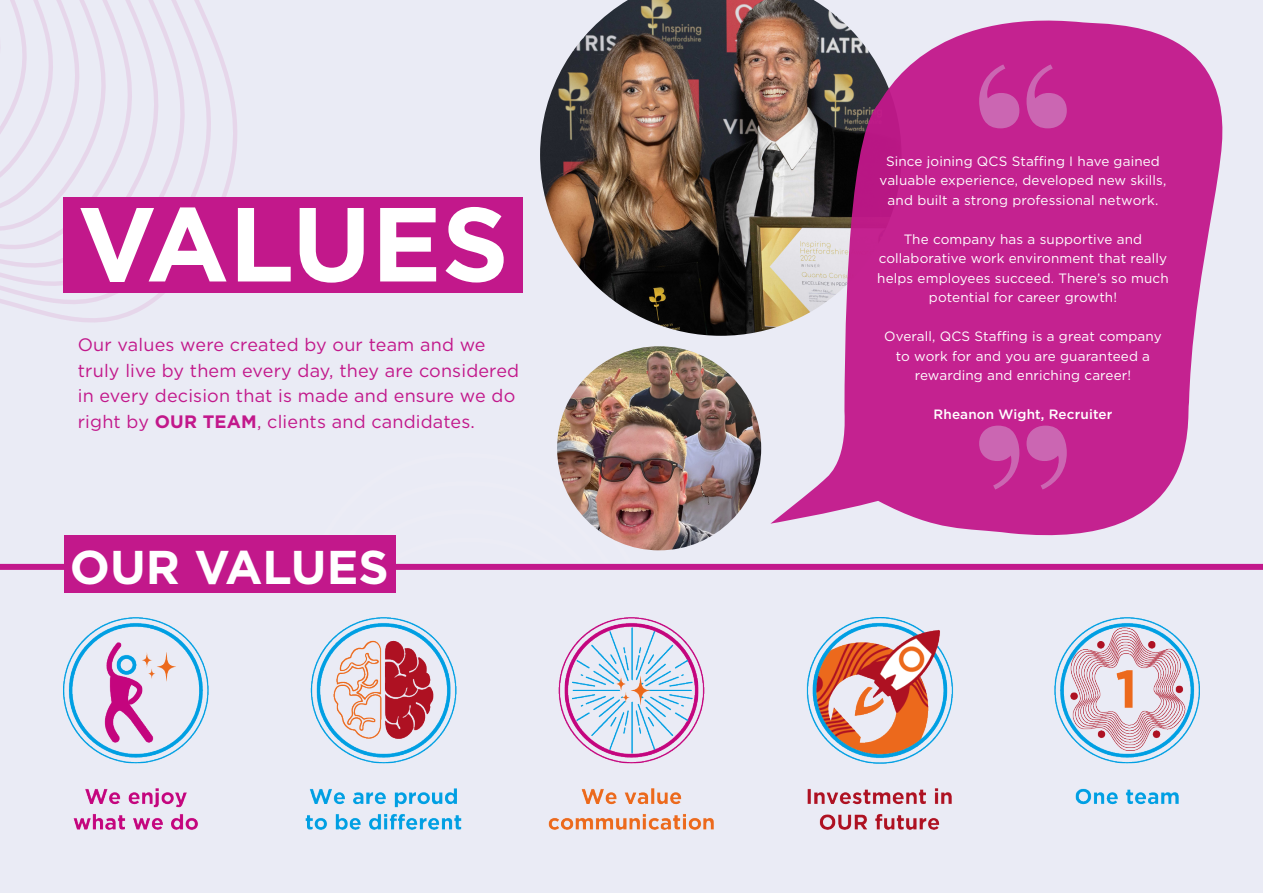
<style>
.page{position:relative;width:1263px;height:893px;background:#eaebf5}
.page>*{position:absolute;margin:0;border:0;box-sizing:border-box;transform-origin:0 0}
.t1{font:700 105px "Gotham";color:#fff}
.t2{font:700 47.4px "Gotham";color:#fff}
.t3{font:18px/25.5px "Gotham";letter-spacing:.01em;color:#c2188b}
.t4{font:13.5px/19.5px "Gotham";letter-spacing:.01em;color:#fff;text-align:center}
.t5{font:500 13.5px "Gotham";letter-spacing:.01em;color:#fff}
.s1{font-weight:700}
</style>
<div class="page">
<svg style="left:0;top:0;width:237px;height:323px"></svg>
<img style="left:64px;top:618px;width:1135px;height:212px">
<div style="left:64px;top:197px;width:459px;height:96px;background:#c2188b"></div>
<div style="left:0;top:564px;width:1263px;height:6px;background:#c2188b"></div>
<div style="left:64px;top:535px;width:331px;height:58px;background:#c2188b"></div>
<img style="left:540px;top:0;width:294px;height:336px">
<img style="left:557px;top:346px;width:204px;height:204px;border-radius:102px">
<svg style="left:770px;top:14px;width:453px;height:522px;fill:#c42290"></svg>
<svg style="left:979px;top:64px;width:88px;height:64px;background:#c742a0"></svg>
<svg style="left:979px;top:426px;width:88px;height:64px;background:#c742a0"></svg>
<p class="t1" style="left:78px;top:175px;width:433px">VALUES</p>
<p class="t3" style="left:78px;top:332px;width:443px">Our values were created by our team and we truly live by them every day, they are considered in every decision that is made and ensure we do right by <span class="s1">OUR TEAM</span>, clients and candidates.</p>
<p class="t2" style="left:70px;top:536px;width:320px">OUR VALUES</p>
<p class="t4" style="left:880px;top:151px;width:288px">Since joining QCS Staffing I have gained valuable experience, developed new skills, and built a strong professional network.</p>
<p class="t4" style="left:877px;top:229px;width:293px">The company has a supportive and collaborative work environment that really helps employees succeed. There’s so much potential for career growth!</p>
<p class="t4" style="left:884px;top:327px;width:279px">Overall, QCS Staffing is a great company to work for and you are guaranteed a rewarding and enriching career!</p>
<p class="t5" style="left:933px;top:406px;width:180px">Rheanon Wight, Recruiter</p>
</div>
